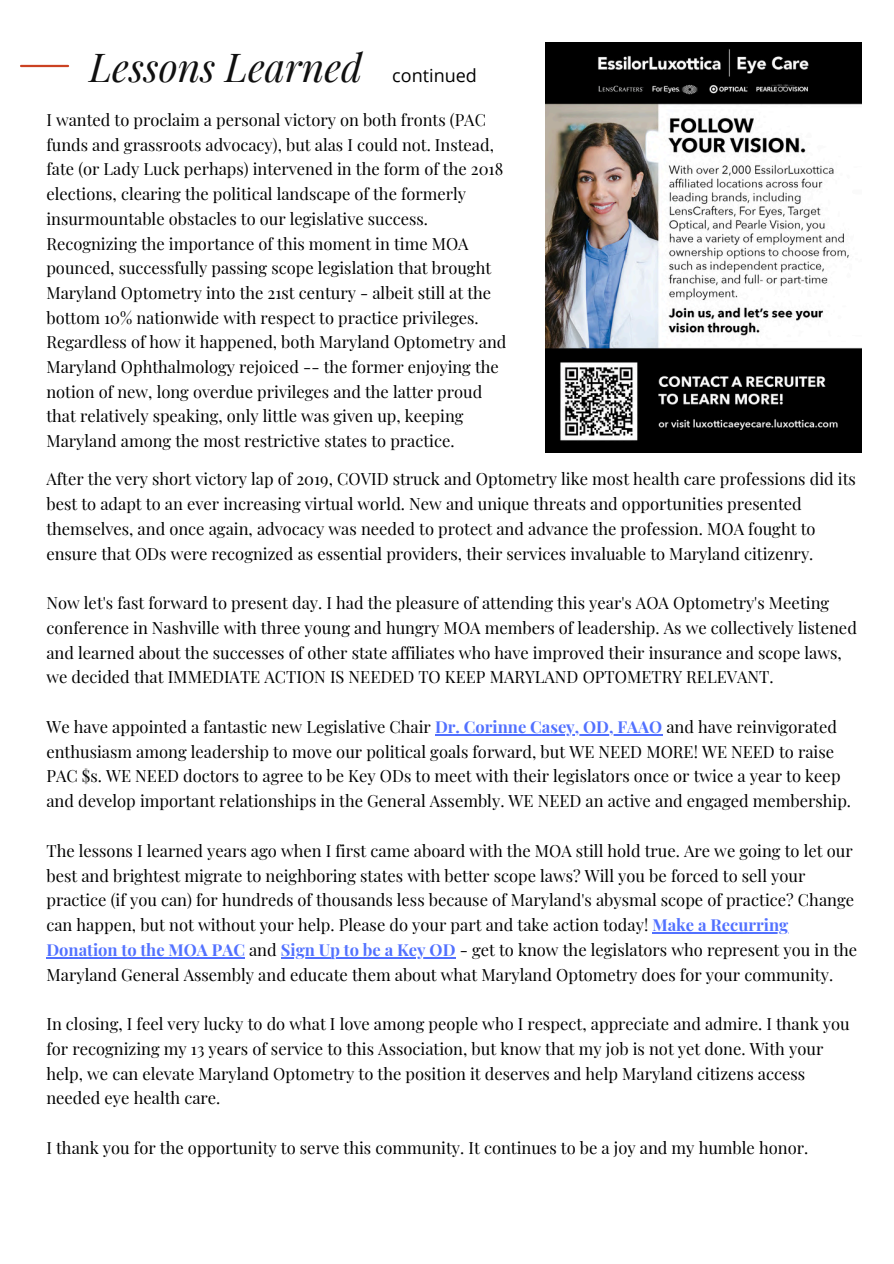
<style>
.page{position:relative;width:894px;height:1264px;background:#fff}
.page>*{position:absolute;margin:0;border:0;box-sizing:border-box;transform-origin:0 0}
.t1{font:italic 39px "Playfair Display";color:#101010}
.t2{font:18px "Open Sans";color:#000}
.t3{font:16.5px/24.8px "Playfair Display";color:#000}
.s1{font-weight:700;color:#5271ff}
</style>
<div class="page">
<hr style="left:21px;top:65px;width:47px;height:2px;background:#cb4222">
<img style="left:545px;top:43px;width:316px;height:409px">
<hr style="left:435px;top:734px;width:227px;height:1px;background:#5271ff">
<hr style="left:652px;top:932px;width:58px;height:1px;background:#5271ff">
<hr style="left:721px;top:932px;width:67px;height:1px;background:#5271ff">
<svg style="left:46px;top:957px;width:13px;height:1px"></svg>
<hr style="left:59px;top:956px;width:186px;height:2px;background:#5271ff">
<hr style="left:281px;top:956px;width:49px;height:2px;background:#5271ff">
<hr style="left:330px;top:956px;width:125px;height:2px;background:#5271ff">
<h1 class="t1" style="left:89px;top:40px;width:274px">Lessons Learned</h1>
<p class="t3" style="left:46px;top:107px;width:461px">I wanted to proclaim a personal victory on both fronts (PAC funds and grassroots advocacy), but alas I could not. Instead, fate (or Lady Luck perhaps) intervened in the form of the 2018 elections, clearing the political landscape of the formerly insurmountable obstacles to our legislative success.<br>Recognizing the importance of this moment in time MOA pounced, successfully passing scope legislation that brought Maryland Optometry into the 21st century - albeit still at the bottom 10% nationwide with respect to practice privileges.<br>Regardless of how it happened, both Maryland Optometry and Maryland Ophthalmology rejoiced -- the former enjoying the notion of new, long overdue privileges and the latter proud that relatively speaking, only little was given up, keeping Maryland among the most restrictive states to practice.</p>
<p class="t2" style="left:392px;top:63px;width:86px">continued</p>
<p class="t3" style="left:46px;top:466px;width:810px">After the very short victory lap of 2019, COVID struck and Optometry like most health care professions did its best to adapt to an ever increasing virtual world. New and unique threats and opportunities presented themselves, and once again, advocacy was needed to protect and advance the profession. MOA fought to ensure that ODs were recognized as essential providers, their services invaluable to Maryland citizenry.</p>
<p class="t3" style="left:46px;top:590px;width:811px">Now let's fast forward to present day. I had the pleasure of attending this year's AOA Optometry's Meeting conference in Nashville with three young and hungry MOA members of leadership. As we collectively listened and learned about the successes of other state affiliates who have improved their insurance and scope laws, we decided that IMMEDIATE ACTION IS NEEDED TO KEEP MARYLAND OPTOMETRY RELEVANT.</p>
<p class="t3" style="left:46px;top:713px;width:791px">We have appointed a fantastic new Legislative Chair <span class="s1">Dr. Corinne Casey, OD, FAAO</span> and have reinvigorated</p>
<p class="t3" style="left:46px;top:738px;width:805px">enthusiasm among leadership to move our political goals forward, but WE NEED MORE! WE NEED to raise<br>PAC $s. WE NEED doctors to agree to be Key ODs to meet with their legislators once or twice a year to keep and develop important relationships in the General Assembly. WE NEED an active and engaged membership.</p>
<p class="t3" style="left:46px;top:837px;width:807px">The lessons I learned years ago when I first came aboard with the MOA still hold true. Are we going to let our</p>
<p class="t3" style="left:46px;top:862px;width:809px">best and brightest migrate to neighboring states with better scope laws? Will you be forced to sell your practice (if you can) for hundreds of thousands less because of Maryland's abysmal scope of practice? Change can happen, but not without your help. Please do your part and take action today! <span class="s1">Make a Recurring</span></p>
<p class="t3" style="left:46px;top:936px;width:812px"><span class="s1">Donation to the MOA PAC</span> and <span class="s1">Sign Up to be a Key OD</span> - get to know the legislators who represent you in the<br>Maryland General Assembly and educate them about what Maryland Optometry does for your community.</p>
<p class="t3" style="left:46px;top:1010px;width:804px">In closing, I feel very lucky to do what I love among people who I respect, appreciate and admire. I thank you for recognizing my 13 years of service to this Association, but know that my job is not yet done. With your help, we can elevate Maryland Optometry to the position it deserves and help Maryland citizens access needed eye health care.</p>
<p class="t3" style="left:46px;top:1134px;width:763px">I thank you for the opportunity to serve this community. It continues to be a joy and my humble honor.</p>
</div>
